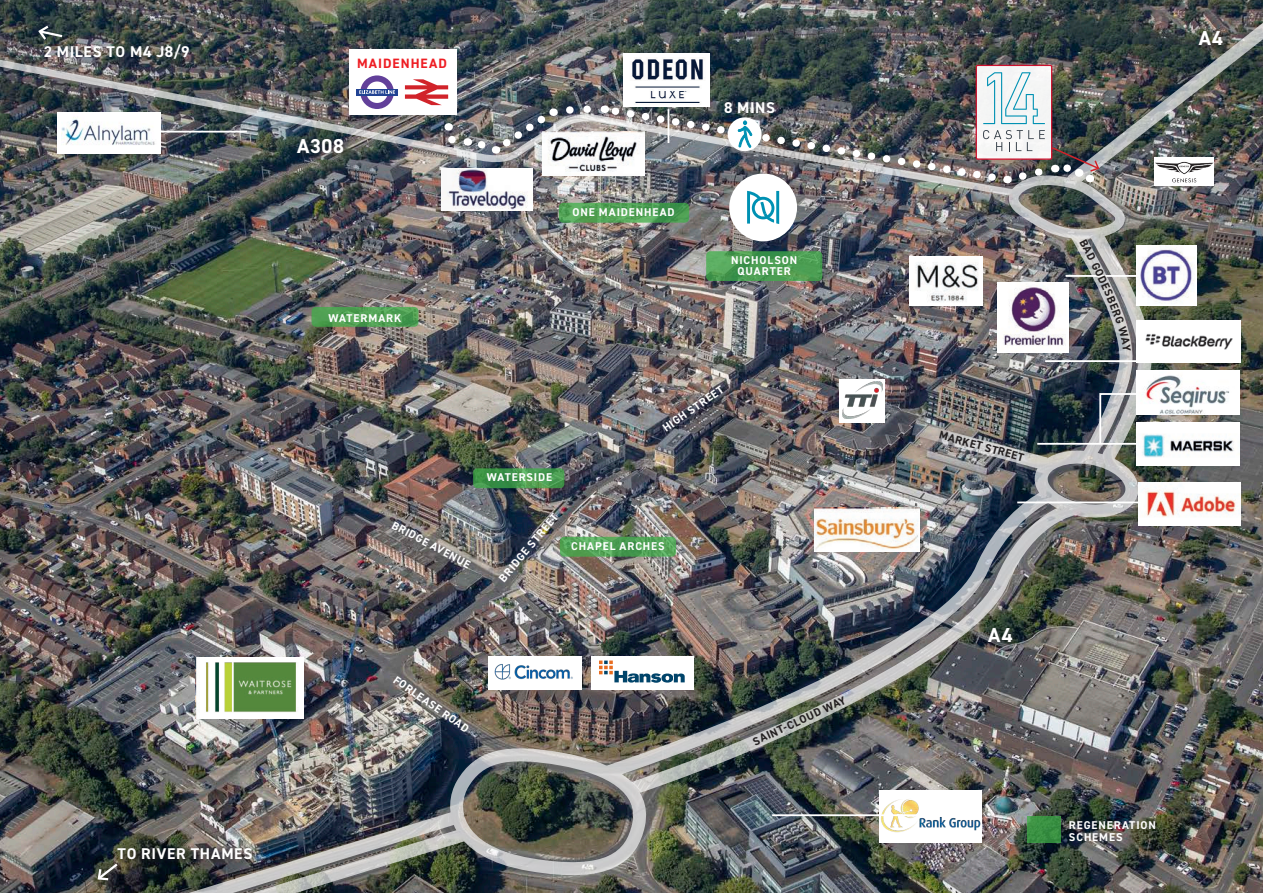
<style>
.page{position:relative;width:1263px;height:893px;background:#fff}
.page>*{position:absolute;margin:0;border:0;box-sizing:border-box;transform-origin:0 0}
.t1{font:700 20.25px "DIN2014";letter-spacing:.035em;color:#fff}
.t2{font:700 15.6px "DIN2014";letter-spacing:.045em;color:#fff}
.t3{font:700 13.5px "DIN2014";letter-spacing:.08em;color:#ee1d23}
.t4{font:700 11.4px/11.4px "DIN2014";letter-spacing:.08em;color:#fff}
.t5{font:700 11.4px "DIN2014";color:#231f20}
</style>
<div class="page">
<img style="left:0;top:0;width:1263px;height:893px">
<img style="left:646px;top:525px;width:442px;height:280px">
<img style="left:589px;top:479px;width:474px;height:310px">
<img style="left:0;top:5px;width:603px;height:195px">
<div style="left:1027px;top:816px;width:33px;height:26px;background:linear-gradient(to bottom,#3e9546,#368d40)"></div>
<svg style="left:560px;top:537px;width:116px;height:20px;background:#53a358"></svg>
<svg style="left:473px;top:468px;width:91px;height:20px;background:#44964d"></svg>
<svg style="left:559px;top:203px;width:130px;height:20px"></svg>
<svg style="left:312px;top:307px;width:106px;height:20px;background:#50a054"></svg>
<img style="left:815px;top:525px;width:105px;height:26px">
<img style="left:195px;top:658px;width:108px;height:60px">
<img style="left:441px;top:168px;width:91px;height:42px">
<img style="left:542px;top:131px;width:61px;height:44px">
<div style="left:880px;top:790px;width:102px;height:52px;background:#fff"></div>
<img style="left:881px;top:799px;width:100px;height:34px">
<img style="left:488px;top:656px;width:94px;height:33px">
<hr style="left:772px;top:814px;width:148px;height:2px;background:#fff">
<hr style="left:122px;top:131px;width:125px;height:2px;background:#fff">
<div style="left:58px;top:112px;width:103px;height:42px;background:#fff"></div>
<img style="left:61px;top:117px;width:94px;height:28px">
<svg style="left:37px;top:24px;width:28px;height:18px"></svg>
<div style="left:591px;top:656px;width:102px;height:33px;background:#fff"></div>
<svg style="left:599px;top:661px;width:86px;height:22px"></svg>
<img style="left:96px;top:738px;width:550px;height:155px">
<img style="left:405px;top:79px;width:190px;height:78px">
<img style="left:603px;top:5px;width:660px;height:520px">
<p class="t2" style="left:44px;top:41px;width:147px">2 MILES TO M4 J8/9</p>
<p class="t2" style="left:118px;top:843px;width:136px">TO RIVER THAMES</p>
<p class="t3" style="left:357px;top:55px;width:91px">MAIDENHEAD</p>
<p class="t1" style="left:297px;top:132px;width:48px">A308</p>
<p class="t4" style="left:328px;top:312px;width:75px">WATERMARK</p>
<p class="t4" style="left:573px;top:206px;width:104px">ONE MAIDENHEAD</p>
<p class="t2" style="left:724px;top:97px;width:52px">8 MINS</p>
<p class="t5" style="left:755px;top:140px;width:83px;rotate:10deg">FRASCATI WAY</p>
<p class="t4" style="left:731px;top:254px;width:68px;text-align:center">NICHOLSON<br>QUARTER</p>
<p class="t4" style="left:660px;top:424px;width:73px;rotate:-35deg">HIGH STREET</p>
<p class="t4" style="left:487px;top:472px;width:67px">WATERSIDE</p>
<p class="t4" style="left:395px;top:519px;width:89px;rotate:28deg">BRIDGE AVENUE</p>
<p class="t4" style="left:497px;top:576px;width:87px;rotate:-50deg">BRIDGE STREET</p>
<p class="t4" style="left:571px;top:540px;width:95px">CHAPEL ARCHES</p>
<p class="t4" style="left:398px;top:674px;width:91px;rotate:35deg">FORLEASE ROAD</p>
<p class="t5" style="left:750px;top:735px;width:103px;rotate:-25deg">SAINT-CLOUD WAY</p>
<p class="t1" style="left:1199px;top:25px;width:26px">A4</p>
<p class="t5" style="left:941px;top:427px;width:89px;rotate:15deg">MARKET STREET</p>
<p class="t1" style="left:988px;top:621px;width:26px">A4</p>
<p class="t4" style="left:1069px;top:819px;width:88px">REGENERATION<br>SCHEMES</p>
</div>
